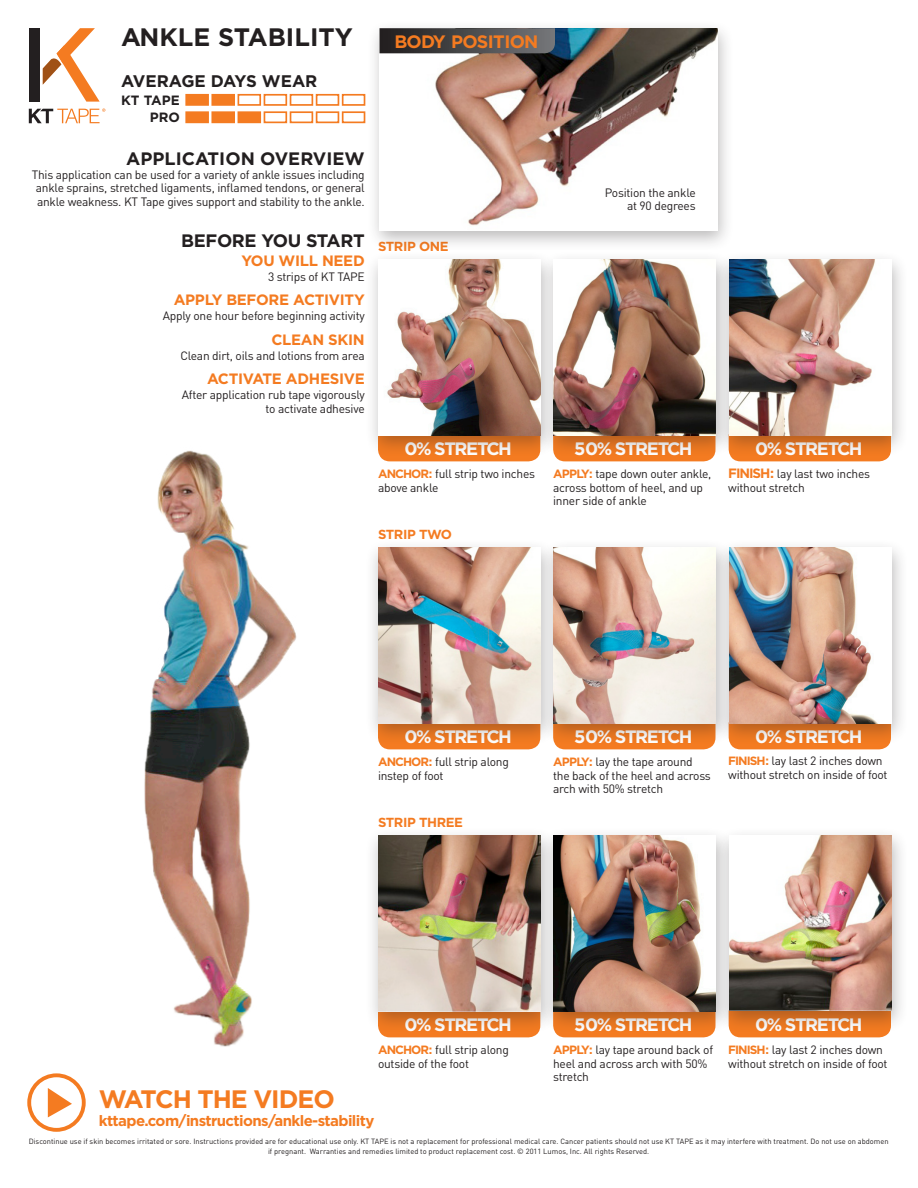
<style>
.page{position:relative;width:918px;height:1188px;background:#fff}
.page>*{position:absolute;margin:0;border:0;box-sizing:border-box;transform-origin:0 0}
.t1{font:700 25.2px "Gotham";color:#231f20}
.t2{font:700 25.2px "Gotham";letter-spacing:-.04em;color:#f47b21}
.Stretch{font:700 18px "Gotham";letter-spacing:-.08em;color:#fff}
.HeadlineFlushRight{font:700 18px "Gotham";letter-spacing:-.01em;color:#231f20}
.t3{font:700 18px "Gotham";letter-spacing:-.04em;color:#f47b21}
.t4{font:700 16.8px "Gotham";color:#231f20}
.SubHeadFlushRight{font:700 15px "Gotham";letter-spacing:-.02em;color:#f47b21}
.SubHeadFlushRight-2{font:700 15px "Gotham";letter-spacing:-.04em;color:#f47b21}
.t5{font:700 13.5px "Gotham";color:#231f20}
.Strip{font:700 13.2px "Gotham";letter-spacing:-.03em;color:#f47b21}
.BodyFlushLeft{font:12px/13.5px "DIN";letter-spacing:-.02em;color:#231f20}
.BodyFlushRight{font:12px/13.5px "DIN";letter-spacing:-.02em;color:#231f20;text-align:right}
.t6{font:7.5px/10.5px "DIN";color:#231f20;text-align:center}
.s1{font-family:"Gotham";font-weight:700;color:#f47b21}
.s2{font-family:"Gotham";font-weight:700;font-size:13.5px;color:#f47b21}
</style>
<div class="page">
<div style="left:29px;top:28px;width:11px;height:74px;background:#231f20"></div>
<svg style="left:43px;top:28px;width:57px;height:74px"></svg>
<svg style="left:29px;top:108px;width:76px;height:15px"></svg>
<svg style="left:380px;top:457px;width:158px;height:4px"></svg>
<svg style="left:555px;top:457px;width:158px;height:4px"></svg>
<svg style="left:731px;top:457px;width:158px;height:4px"></svg>
<div style="left:366px;top:19px;width:369px;height:233px;background:#231f20;opacity:.31"></div>
<img style="left:380px;top:28px;width:337px;height:203px">
<div style="left:365px;top:250px;width:193px;height:207px;background:#231f20;opacity:.31"></div>
<img style="left:378px;top:259px;width:162px;height:176px">
<div style="left:540px;top:250px;width:193px;height:207px;background:#231f20;opacity:.31"></div>
<img style="left:554px;top:259px;width:162px;height:176px">
<div style="left:716px;top:250px;width:193px;height:207px;background:#231f20;opacity:.31"></div>
<img style="left:729px;top:259px;width:162px;height:176px">
<svg style="left:380px;top:28px;width:175px;height:25px;background:#4a494b"></svg>
<svg style="left:380px;top:745px;width:158px;height:4px"></svg>
<svg style="left:555px;top:745px;width:158px;height:4px"></svg>
<svg style="left:731px;top:745px;width:158px;height:4px"></svg>
<div style="left:365px;top:538px;width:193px;height:207px;background:#231f20;opacity:.31"></div>
<img style="left:378px;top:547px;width:162px;height:176px">
<div style="left:540px;top:538px;width:193px;height:207px;background:#231f20;opacity:.31"></div>
<img style="left:554px;top:547px;width:162px;height:176px">
<div style="left:716px;top:538px;width:193px;height:207px;background:#231f20;opacity:.31"></div>
<img style="left:729px;top:547px;width:162px;height:176px">
<svg style="left:380px;top:1033px;width:158px;height:4px"></svg>
<svg style="left:555px;top:1033px;width:158px;height:4px"></svg>
<svg style="left:731px;top:1033px;width:158px;height:4px"></svg>
<div style="left:365px;top:826px;width:193px;height:207px;background:#231f20;opacity:.31"></div>
<img style="left:378px;top:835px;width:162px;height:176px">
<div style="left:540px;top:826px;width:193px;height:207px;background:#231f20;opacity:.31"></div>
<img style="left:554px;top:835px;width:162px;height:176px">
<div style="left:716px;top:826px;width:193px;height:207px;background:#231f20;opacity:.31"></div>
<img style="left:729px;top:835px;width:162px;height:176px">
<img style="left:144px;top:450px;width:153px;height:597px">
<div style="left:185px;top:94px;width:24px;height:12px;background:#f47b21;border:2px solid #f47b21"></div>
<div style="left:211px;top:94px;width:24px;height:12px;background:#f47b21;border:2px solid #f47b21"></div>
<div style="left:238px;top:94px;width:23px;height:12px;border:2px solid #f47b21"></div>
<div style="left:264px;top:94px;width:23px;height:12px;border:2px solid #f47b21"></div>
<div style="left:290px;top:94px;width:23px;height:12px;border:2px solid #f47b21"></div>
<div style="left:316px;top:94px;width:23px;height:12px;border:2px solid #f47b21"></div>
<div style="left:342px;top:94px;width:23px;height:12px;border:2px solid #f47b21"></div>
<div style="left:185px;top:111px;width:24px;height:12px;background:#f47b21;border:2px solid #f47b21"></div>
<div style="left:211px;top:111px;width:24px;height:12px;background:#f47b21;border:2px solid #f47b21"></div>
<div style="left:238px;top:111px;width:23px;height:12px;background:#f47b21;border:2px solid #f47b21"></div>
<div style="left:264px;top:111px;width:23px;height:12px;border:2px solid #f47b21"></div>
<div style="left:290px;top:111px;width:23px;height:12px;border:2px solid #f47b21"></div>
<div style="left:316px;top:111px;width:23px;height:12px;border:2px solid #f47b21"></div>
<div style="left:342px;top:111px;width:23px;height:12px;border:2px solid #f47b21"></div>
<div style="left:27px;top:1073px;width:59px;height:59px;border:4px solid #f47b21;border-radius:50%"></div>
<svg style="left:48px;top:1088px;width:24px;height:29px"></svg>
<p class="t1" style="left:121px;top:20px;width:233px">ANKLE STABILITY</p>
<p class="t4" style="left:121px;top:70px;width:198px">AVERAGE DAYS WEAR</p>
<p class="t5" style="left:121px;top:91px;width:60px">KT TAPE</p>
<p class="t5" style="left:150px;top:108px;width:32px">PRO</p>
<p class="HeadlineFlushRight" style="left:126px;top:147px;width:240px">APPLICATION OVERVIEW</p>
<p class="BodyFlushRight" style="left:32px;top:167px;width:335px;text-align:center">This application can be used for a variety of ankle issues including ankle sprains, stretched ligaments, inflamed tendons, or general ankle weakness. KT Tape gives support and stability to the ankle.</p>
<p class="HeadlineFlushRight" style="left:181px;top:228px;width:185px">BEFORE YOU START</p>
<p class="SubHeadFlushRight" style="left:241px;top:251px;width:125px">YOU WILL NEED</p>
<p class="BodyFlushRight" style="left:268px;top:270px;width:98px">3 strips of KT TAPE</p>
<p class="SubHeadFlushRight" style="left:174px;top:290px;width:193px">APPLY BEFORE ACTIVITY</p>
<p class="BodyFlushRight" style="left:163px;top:309px;width:204px">Apply one hour before beginning activity</p>
<p class="SubHeadFlushRight" style="left:271px;top:330px;width:95px">CLEAN SKIN</p>
<p class="BodyFlushRight" style="left:180px;top:348px;width:186px">Clean dirt, oils and lotions from area</p>
<p class="SubHeadFlushRight" style="left:207px;top:369px;width:159px">ACTIVATE ADHESIVE</p>
<p class="BodyFlushRight" style="left:182px;top:388px;width:184px">After application rub tape vigorously to activate adhesive</p>
<p class="t3" style="left:395px;top:30px;width:145px">BODY POSITION</p>
<p class="Strip" style="left:378px;top:238px;width:72px">STRIP ONE</p>
<p class="BodyFlushRight" style="left:605px;top:185px;width:93px">Position the ankle at 90 degrees</p>
<p class="Stretch" style="left:405px;top:437px;width:109px">0% STRETCH</p>
<p class="Stretch" style="left:574px;top:437px;width:120px">50% STRETCH</p>
<p class="Stretch" style="left:755px;top:437px;width:109px">0% STRETCH</p>
<p class="BodyFlushLeft" style="left:378px;top:467px;width:159px"><span class="s1">ANCHOR:</span> full strip two inches above ankle</p>
<p class="Strip" style="left:378px;top:526px;width:76px">STRIP TWO</p>
<p class="BodyFlushLeft" style="left:553px;top:467px;width:160px"><span class="s1">APPLY:</span> tape down outer ankle, across bottom of heel, and up inner side of ankle</p>
<p class="BodyFlushLeft" style="left:728px;top:467px;width:143px"><span class="s2">FINISH:</span> lay last two inches without stretch</p>
<p class="Stretch" style="left:405px;top:725px;width:109px">0% STRETCH</p>
<p class="Stretch" style="left:574px;top:725px;width:120px">50% STRETCH</p>
<p class="Stretch" style="left:755px;top:725px;width:109px">0% STRETCH</p>
<p class="BodyFlushLeft" style="left:378px;top:755px;width:132px"><span class="s1">ANCHOR:</span> full strip along instep of foot</p>
<p class="Strip" style="left:378px;top:814px;width:87px">STRIP THREE</p>
<p class="BodyFlushLeft" style="left:553px;top:755px;width:159px"><span class="s1">APPLY:</span> lay the tape around the back of the heel and across arch with 50% stretch</p>
<p class="BodyFlushLeft" style="left:728px;top:754px;width:161px"><span class="s1">FINISH:</span> lay last 2 inches down without stretch on inside of foot</p>
<p class="Stretch" style="left:405px;top:1013px;width:109px">0% STRETCH</p>
<p class="Stretch" style="left:574px;top:1013px;width:120px">50% STRETCH</p>
<p class="Stretch" style="left:755px;top:1013px;width:109px">0% STRETCH</p>
<p class="BodyFlushLeft" style="left:378px;top:1043px;width:132px"><span class="s1">ANCHOR:</span> full strip along outside of the foot</p>
<p class="BodyFlushLeft" style="left:553px;top:1043px;width:161px"><span class="s1">APPLY:</span> lay tape around back of heel and across arch with 50% stretch</p>
<p class="BodyFlushLeft" style="left:728px;top:1043px;width:161px"><span class="s1">FINISH:</span> lay last 2 inches down without stretch on inside of foot</p>
<p class="t2" style="left:99px;top:1083px;width:237px">WATCH THE VIDEO</p>
<p class="SubHeadFlushRight-2" style="left:99px;top:1111px;width:277px">kttape.com/instructions/ankle-stability</p>
<p class="t6" style="left:29px;top:1136px;width:861px">Discontinue use if skin becomes irritated or sore. Instructions provided are for educational use only. KT TAPE is not a replacement for professional medical care. Cancer patients should not use KT TAPE as it may interfere with treatment. Do not use on abdomen if pregnant. Warranties and remedies limited to product replacement cost. © 2011 Lumos, Inc. All rights Reserved.</p>
</div>
